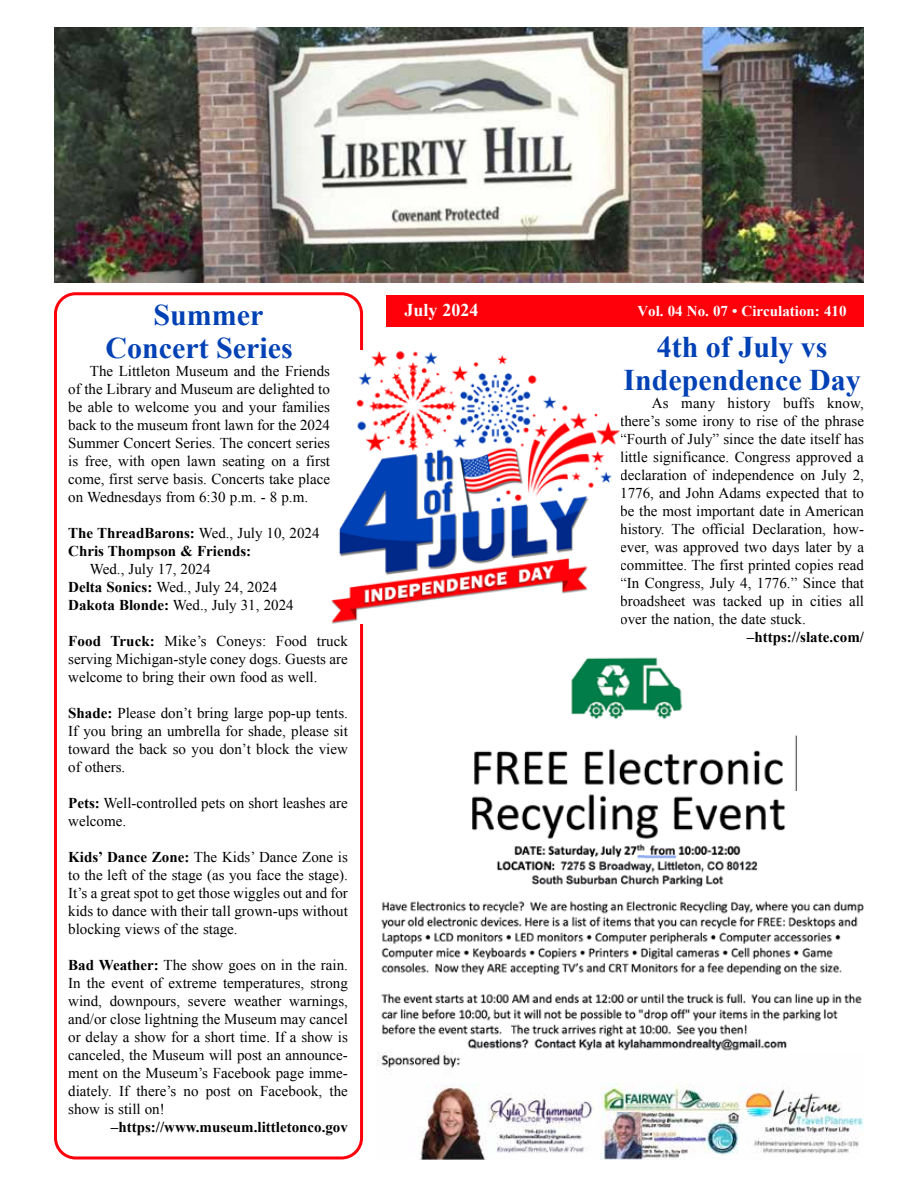
<style>
.page{position:relative;width:918px;height:1188px;background:#fff}
.page>*{position:absolute;margin:0;border:0;box-sizing:border-box;transform-origin:0 0}
.t1{font:700 30px/33px "Times New Roman";color:#0041b5}
.t2{font:700 18px "Times New Roman";color:#fff}
.t3{font:15px/18px "Times New Roman";color:#000;text-align:justify}
.t4{font:700 15px/18px "Times New Roman";color:#000}
.t5{font:700 15px "Times New Roman";color:#fff}
.s1{font-weight:400}
.s2{font-weight:700}
</style>
<div class="page">
<div style="left:386px;top:295px;width:478px;height:32px;background:#ff000a"></div>
<img style="left:54px;top:27px;width:810px;height:256px">
<div style="left:54px;top:292px;width:309px;height:868px;border:3px solid #ff000a;border-radius:20px"></div>
<img style="left:331px;top:350px;width:289px;height:274px">
<img style="left:381px;top:657px;width:483px;height:394px">
<img style="left:377px;top:1052px;width:487px;height:108px">
<h1 class="t1" style="left:105px;top:298px;width:189px;text-indent:48px">Summer<br>Concert Series</h1>
<p class="t3" style="left:68px;top:362px;width:263px;text-indent:22px">The Littleton Museum and the Friends of the Library and Museum are delighted to be able to welcome you and your families back to the museum front lawn for the 2024<br>Summer Concert Series. The concert series is free, with open lawn seating on a first come, first serve basis. Concerts take place on Wednesdays from 6:30 p.m. - 8 p.m.</p>
<p class="t4" style="left:68px;top:524px;width:253px">The ThreadBarons: <span class="s1">Wed., July 10, 2024<br></span>Chris Thompson &amp; Friends:</p>
<p class="t3" style="left:68px;top:560px;width:227px;text-align:left;text-indent:22px">Wed., July 17, 2024<br><span class="s2">Delta Sonics:</span> Wed., July 24, 2024<br><span class="s2">Dakota Blonde:</span> Wed., July 31, 2024</p>
<p class="t3" style="left:68px;top:632px;width:281px"><span class="s2">Food Truck:</span> Mike’s Coneys: Food truck serving Michigan-style coney dogs. Guests are welcome to bring their own food as well.</p>
<p class="t3" style="left:68px;top:704px;width:281px"><span class="s2">Shade:</span> Please don’t bring large pop-up tents.<br>If you bring an umbrella for shade, please sit toward the back so you don’t block the view of others.</p>
<p class="t3" style="left:68px;top:794px;width:281px"><span class="s2">Pets:</span> Well-controlled pets on short leashes are welcome.</p>
<p class="t3" style="left:68px;top:848px;width:281px"><span class="s2">Kids’ Dance Zone:</span> The Kids’ Dance Zone is to the left of the stage (as you face the stage).<br>It’s a great spot to get those wiggles out and for kids to dance with their tall grown-ups without blocking views of the stage.</p>
<p class="t3" style="left:68px;top:956px;width:281px"><span class="s2">Bad Weather:</span> The show goes on in the rain.<br>In the event of extreme temperatures, strong wind, downpours, severe weather warnings, and/or close lightning the Museum may cancel or delay a show for a short time. If a show is canceled, the Museum will post an announce&shy;ment on the Museum’s Facebook page imme&shy;diately. If there’s no post on Facebook, the show is still on!</p>
<p class="t4" style="left:111px;top:1118px;width:239px">–https://www.museum.littletonco.gov</p>
<p class="t2" style="left:405px;top:298px;width:75px">July 2024</p>
<p class="t5" style="left:637px;top:301px;width:211px">Vol. 04 No. 07 • Circulation: 410</p>
<h1 class="t1" style="left:623px;top:330px;width:239px;text-align:center">4th of July vs<br>Independence Day</h1>
<p class="t3" style="left:620px;top:394px;width:245px;text-indent:32px">As many history buffs know, there’s some irony to rise of the phrase “Fourth of July” since the date itself has little significance. Congress approved a declaration of independence on July 2, 1776, and John Adams expected that to be the most important date in American history. The official Declaration, how&shy;ever, was approved two days later by a committee. The first printed copies read “In Congress, July 4, 1776.” Since that broadsheet was tacked up in cities all over the nation, the date stuck.</p>
<p class="t4" style="left:747px;top:628px;width:119px">–https://slate.com/</p>
</div>
